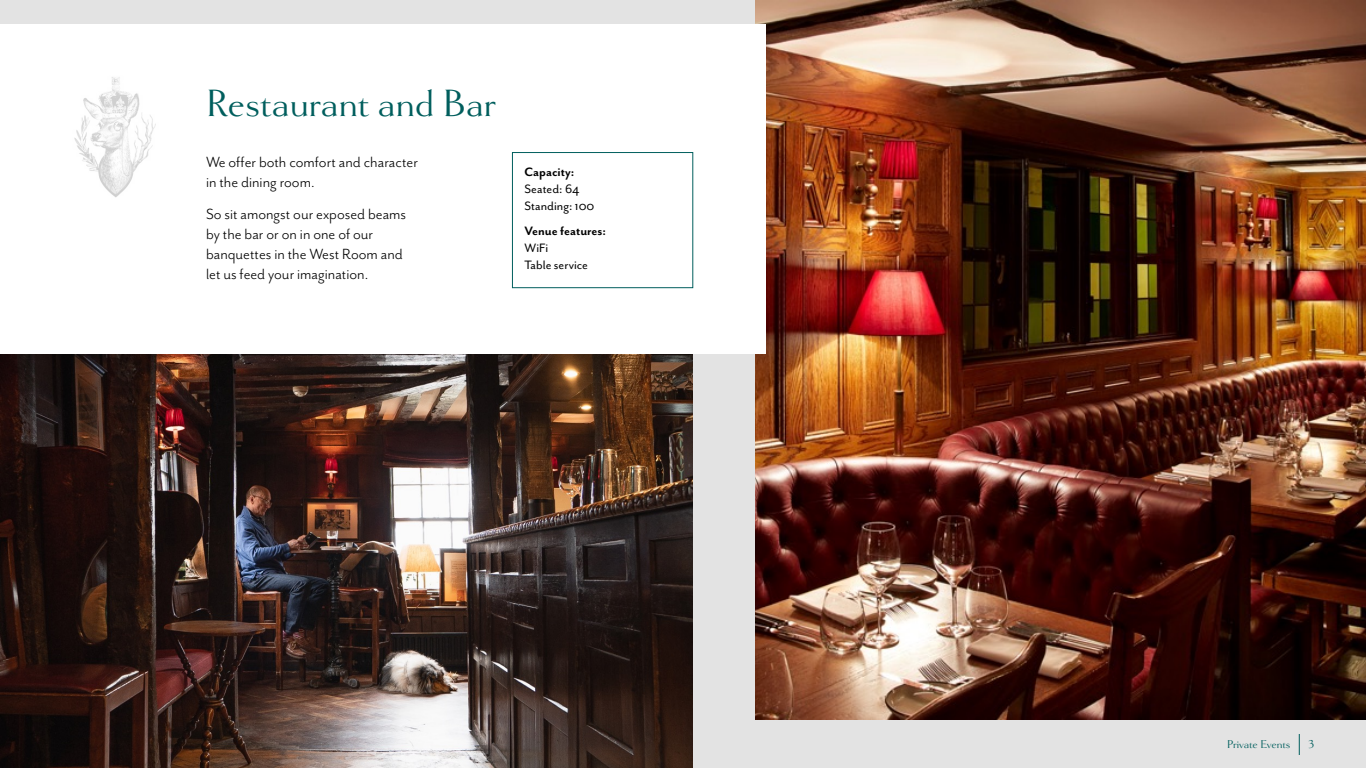
<style>
.page{position:relative;width:1366px;height:768px;background:#e3e3e3}
.page>*{position:absolute;margin:0;border:0;box-sizing:border-box;transform-origin:0 0}
.t1{font:40px "Goldenbook";color:#005e5d}
.t2{font:17px/20px "Mr Eaves San OT";color:#000}
.t3{font:14px/17px "Mr Eaves San OT";color:#000}
.t4{font:12px "Goldenbook";letter-spacing:-.01em;color:#005e5d}
.s1{font-weight:700}
</style>
<div class="page">
<img style="left:755px;top:0;width:611px;height:720px">
<div style="left:0;top:24px;width:766px;height:330px;background:#fff"></div>
<svg style="left:1299px;top:734px;width:1px;height:21px"></svg>
<img style="left:0;top:354px;width:693px;height:414px">
<div style="left:512px;top:152px;width:181px;height:136px;border:1px solid #005e5d"></div>
<img style="left:74px;top:77px;width:82px;height:121px">
<p class="t1" style="left:206px;top:80px;width:292px">Restaurant and Bar</p>
<p class="t2" style="left:206px;top:152px;width:214px">We offer both comfort and character in the dining room.</p>
<p class="t2" style="left:206px;top:204px;width:202px">So sit amongst our exposed beams by the bar or on in one of our banquettes in the West Room and let us feed your imagination.</p>
<p class="t3" style="left:525px;top:164px;width:71px"><span class="s1">Capacity:<br></span>Seated: 64<br>Standing: 100</p>
<p class="t3" style="left:525px;top:223px;width:83px"><span class="s1">Venue features:<br></span>WiFi<br>Table service</p>
<p class="t4" style="left:1227px;top:737px;width:65px">Private Events</p>
<p class="t4" style="left:1308px;top:737px;width:7px">3</p>
</div>
